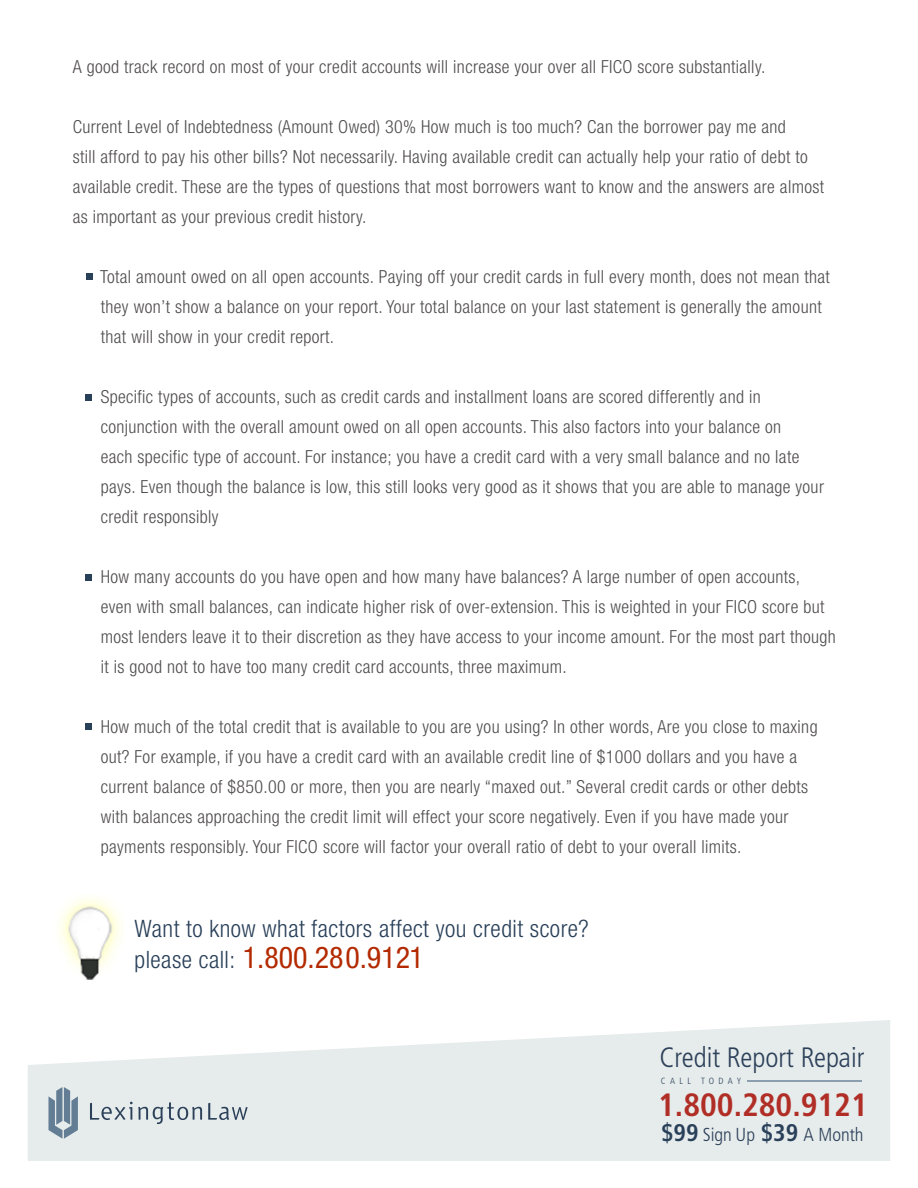
<style>
.page{position:relative;width:918px;height:1188px;background:#fff}
.page>*{position:absolute;margin:0;border:0;box-sizing:border-box;transform-origin:0 0}
.t1{font:700 condensed 32.25px "Frutiger";color:#b02e26}
.t2{font:condensed 30px "Helvetica Neue";color:#b32a00}
.t3{font:300 condensed 28.05px "Frutiger";color:#2b4059}
.t4{font:300 condensed 24px "Helvetica Neue";letter-spacing:.02em;color:#294059}
.t5{font:300 condensed 18.75px "Frutiger";color:#2b4059}
.t6{font:300 condensed 18px/30px "Helvetica Neue";letter-spacing:.02em;color:#231f20}
.t7{font:300 condensed 9px "Frutiger";letter-spacing:.48em;color:#2b4059}
.s1{font-weight:300;font-size:24px;color:#294059}
.s2{font-weight:700;font-size:24px;color:#294059}
</style>
<div class="page">
<svg style="left:28px;top:1020px;width:862px;height:141px;fill:#e6ebeb"></svg>
<svg style="left:48px;top:1087px;width:30px;height:52px"></svg>
<svg style="left:208px;top:1103px;width:40px;height:17px"></svg>
<svg style="left:90px;top:1102px;width:112px;height:22px"></svg>
<hr style="left:748px;top:1081px;width:114px;height:1px;background:#8a9ead">
<img style="left:59px;top:898px;width:62px;height:82px">
<div style="left:86px;top:273px;width:7px;height:6px;background:#294059"></div>
<div style="left:85px;top:574px;width:7px;height:6px;background:#294059"></div>
<div style="left:86px;top:723px;width:6px;height:7px;background:#294059"></div>
<div style="left:85px;top:394px;width:7px;height:6px;background:#294059"></div>
<p class="t6" style="left:73px;top:51px;width:694px">A good track record on most of your credit accounts will increase your over all FICO score substantially.</p>
<p class="t6" style="left:73px;top:111px;width:753px">Current Level of Indebtedness (Amount Owed) 30% How much is too much? Can the borrower pay me and<br>still afford to pay his other bills? Not necessarily. Having available credit can actually help your ratio of debt to available credit. These are the types of questions that most borrowers want to know and the answers are almost as important as your previous credit history.</p>
<p class="t6" style="left:100px;top:261px;width:731px">Total amount owed on all open accounts. Paying off your credit cards in full every month, does not mean that they won’t show a balance on your report. Your total balance on your last statement is generally the amount that will show in your credit report.</p>
<p class="t6" style="left:101px;top:381px;width:725px">Specific types of accounts, such as credit cards and installment loans are scored differently and in conjunction with the overall amount owed on all open accounts. This also factors into your balance on<br>each specific type of account. For instance; you have a credit card with a very small balance and no late pays. Even though the balance is low, this still looks very good as it shows that you are able to manage your credit responsibly</p>
<p class="t6" style="left:101px;top:561px;width:737px">How many accounts do you have open and how many have balances? A large number of open accounts,<br>even with small balances, can indicate higher risk of over-extension. This is weighted in your FICO score but most lenders leave it to their discretion as they have access to your income amount. For the most part though it is good not to have too many credit card accounts, three maximum.</p>
<p class="t6" style="left:101px;top:711px;width:718px">How much of the total credit that is available to you are you using? In other words, Are you close to maxing out? For example, if you have a credit card with an available credit line of $1000 dollars and you have a current balance of $850.00 or more, then you are nearly “maxed out.” Several credit cards or other debts with balances approaching the credit limit will effect your score negatively. Even if you have made your payments responsibly. Your FICO score will factor your overall ratio of debt to your overall limits.</p>
<p class="t4" style="left:135px;top:914px;width:456px">Want to know what factors affect you credit score?</p>
<p class="t2" style="left:135px;top:940px;width:291px"><span class="s1">please call:</span> 1.800.280.9121</p>
<h3 class="t3" style="left:659px;top:1042px;width:207px">Credit Report Repair</h3>
<p class="t7" style="left:661px;top:1076px;width:82px">CALL TODAY</p>
<p class="t5" style="left:661px;top:1124px;width:204px"><span class="s2">$99</span> Sign Up <span class="s2">$39</span> A Month</p>
<h1 class="t1" style="left:658px;top:1086px;width:211px">1.800.280.9121</h1>
</div>
